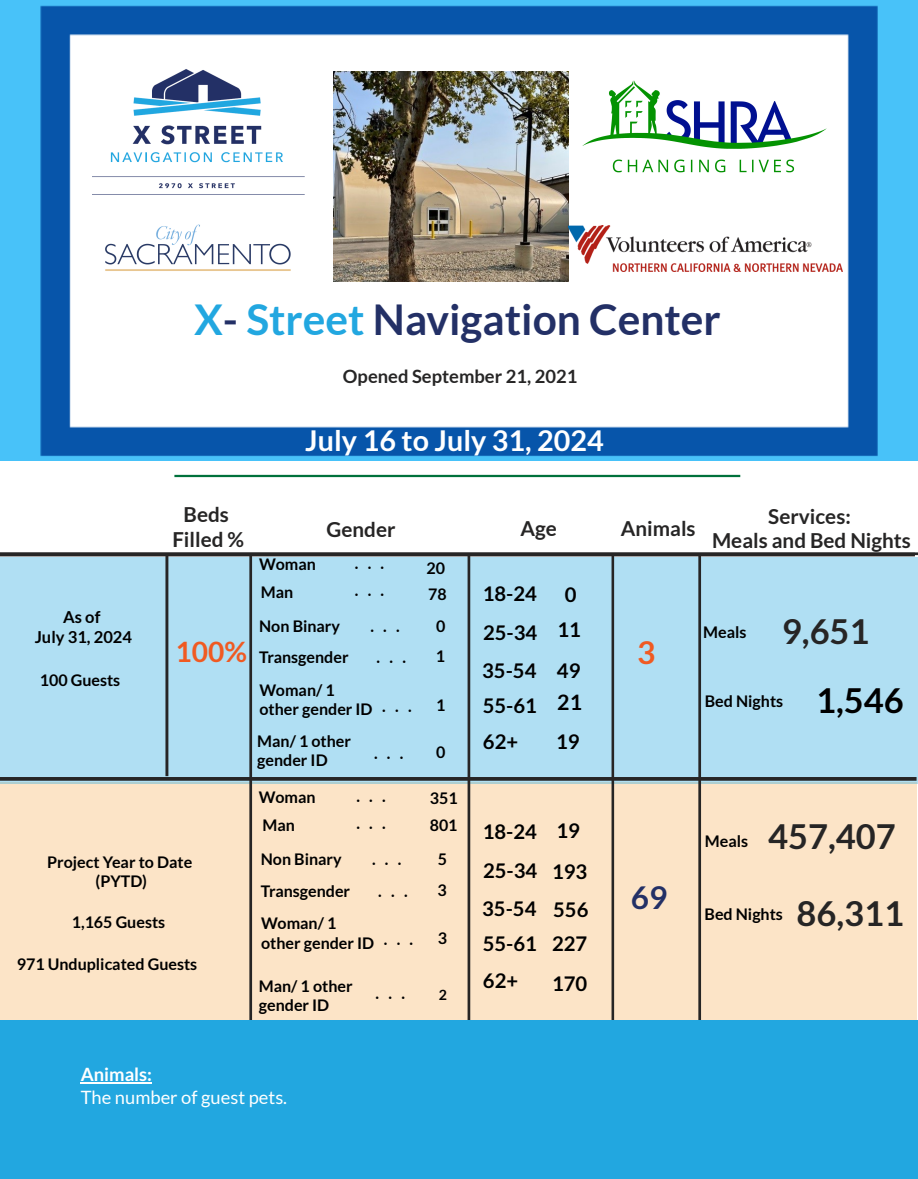
<style>
.page{position:relative;width:918px;height:1179px;background:#fff}
.page>*{position:absolute;margin:0;border:0;box-sizing:border-box;transform-origin:0 0}
.t1{font:700 42.45px "Lato";color:#233066}
.t2{font:700 34.5px "Lato";color:#262525}
.t3{font:700 34.5px "Lato";color:#000}
.t4{font:700 31.5px "Lato";color:#233066}
.t5{font:700 31.5px "Lato";color:#f05a22}
.t6{font:700 28.65px "Lato";color:#fff}
.t7{font:700 28.2px "Lato";color:#f05a22}
.t8{font:700 21.3px "Lato";color:#000}
.t9{font:700 20.7px "Lato";color:#262525}
.t10{font:700 20.25px/38.4px "Lato";color:#000}
.t11{font:18.3px/22.5px "Lato";color:#fff}
.t12{font:700 18.3px "Lato";color:#262525}
.t13{font:700 16.5px "Lato";color:#000}
.t14{font:700 16.05px/32.7px "Lato";color:#000}
.t15{font:700 15.9px "Lato";color:#000}
.t16{font:700 14.1px "Lato";color:#000}
.s1{color:#22a7e0}
.s2{font-weight:700}
</style>
<div class="page">
<img style="left:0;top:0;width:918px;height:460px">
<div style="left:0;top:782px;width:917px;height:241px;background:#fce4c7"></div>
<div style="left:0;top:557px;width:918px;height:226px;background:#b0dff3"></div>
<hr style="left:0;top:552px;width:918px;height:3px;background:#262525">
<hr style="left:165px;top:553px;width:3px;height:223px;background:#262525">
<hr style="left:468px;top:556px;width:2px;height:482px;background:#262525">
<hr style="left:698px;top:554px;width:3px;height:485px;background:#262525">
<hr style="left:249px;top:553px;width:3px;height:481px;background:#262525">
<hr style="left:612px;top:553px;width:2px;height:551px;background:#262525">
<hr style="left:174px;top:475px;width:566px;height:2px;background:#00713c">
<svg style="left:0;top:777px;width:917px;height:4px;background:#2f3133"></svg>
<div style="left:0;top:1021px;width:918px;height:158px;background:#22a7e0"></div>
<hr style="left:81px;top:1082px;width:71px;height:1px;background:#fff">
<img style="left:92px;top:60px;width:213px;height:139px">
<img style="left:333px;top:72px;width:236px;height:209px">
<img style="left:569px;top:225px;width:273px;height:46px">
<img style="left:86px;top:205px;width:225px;height:87px">
<img style="left:578px;top:77px;width:254px;height:100px">
<hr style="left:0;top:553px;width:915px;height:3px;background:#262525">
<p class="t1" style="left:194px;top:293px;width:528px"><span class="s1">X</span>- <span class="s1">Street</span> Navigation Center</p>
<p class="t12" style="left:343px;top:365px;width:236px">Opened September 21, 2021</p>
<p class="t6" style="left:305px;top:423px;width:300px">July 16 to July 31, 2024</p>
<p class="t13" style="left:63px;top:606px;width:39px">As of</p>
<p class="t13" style="left:35px;top:627px;width:99px">July 31, 2024</p>
<p class="t14" style="left:40px;top:663px;width:82px">100 Guests</p>
<p class="t9" style="left:184px;top:502px;width:47px">Beds</p>
<p class="t9" style="left:172px;top:527px;width:73px">Filled %</p>
<p class="t7" style="left:175px;top:634px;width:73px">100%</p>
<p class="t14" style="left:47px;top:845px;width:147px">Project Year to Date</p>
<p class="t14" style="left:96px;top:864px;width:53px">(PYTD)</p>
<p class="t14" style="left:72px;top:905px;width:95px">1,165 Guests</p>
<p class="t14" style="left:17px;top:947px;width:182px">971 Unduplicated Guests</p>
<p class="t14" style="left:259px;top:548px;width:58px">Woman</p>
<p class="t14" style="left:261px;top:575px;width:34px">Man</p>
<p class="t9" style="left:327px;top:516px;width:70px">Gender</p>
<p class="t14" style="left:355px;top:546px;width:31px">...</p>
<p class="t14" style="left:426px;top:551px;width:20px">20</p>
<p class="t14" style="left:355px;top:573px;width:31px">...</p>
<p class="t15" style="left:428px;top:584px;width:20px">78</p>
<p class="t14" style="left:259px;top:609px;width:82px">Non Binary</p>
<p class="t14" style="left:370px;top:609px;width:31px">...</p>
<p class="t14" style="left:259px;top:641px;width:91px">Transgender<br>Woman/ 1</p>
<p class="t14" style="left:260px;top:693px;width:115px">other gender ID</p>
<p class="t14" style="left:377px;top:641px;width:31px">...</p>
<p class="t14" style="left:382px;top:689px;width:31px">...</p>
<p class="t14" style="left:257px;top:731px;width:95px;line-height:19.2px">Man/ 1 other gender ID</p>
<p class="t14" style="left:374px;top:737px;width:31px">...</p>
<p class="t14" style="left:436px;top:611px;width:11px;line-height:30.3px">0<br>1</p>
<p class="t14" style="left:436px;top:689px;width:11px">1</p>
<p class="t14" style="left:436px;top:736px;width:11px">0</p>
<p class="t14" style="left:259px;top:780px;width:58px">Woman</p>
<p class="t14" style="left:262px;top:809px;width:34px">Man</p>
<p class="t14" style="left:356px;top:780px;width:31px">...</p>
<p class="t14" style="left:430px;top:781px;width:29px">351</p>
<p class="t14" style="left:356px;top:807px;width:31px">...</p>
<p class="t15" style="left:430px;top:815px;width:29px">801</p>
<p class="t14" style="left:261px;top:843px;width:82px">Non Binary</p>
<p class="t14" style="left:372px;top:843px;width:31px">...</p>
<p class="t14" style="left:261px;top:874px;width:91px">Transgender<br>Woman/ 1</p>
<p class="t14" style="left:261px;top:926px;width:115px">other gender ID</p>
<p class="t14" style="left:378px;top:874px;width:31px">...</p>
<p class="t14" style="left:384px;top:923px;width:31px">...</p>
<p class="t14" style="left:259px;top:976px;width:95px;line-height:19.2px">Man/ 1 other gender ID</p>
<p class="t14" style="left:376px;top:977px;width:31px">...</p>
<p class="t14" style="left:437px;top:844px;width:11px;line-height:30.3px">5<br>3</p>
<p class="t14" style="left:438px;top:922px;width:11px">3</p>
<p class="t16" style="left:439px;top:986px;width:10px">2</p>
<p class="t9" style="left:520px;top:515px;width:38px">Age</p>
<p class="t10" style="left:482px;top:574px;width:57px;text-align:justify">18-24<br>25-34<br>35-54</p>
<p class="t10" style="left:483px;top:687px;width:56px;line-height:36.6px">55-61<br>62+</p>
<p class="t10" style="left:565px;top:575px;width:13px">0</p>
<p class="t10" style="left:557px;top:609px;width:25px;line-height:40.7px">11<br>49</p>
<h3 class="t8" style="left:557px;top:689px;width:26px">21</h3>
<p class="t10" style="left:556px;top:722px;width:25px">19</p>
<p class="t10" style="left:482px;top:812px;width:57px;text-align:justify">18-24<br>25-34<br>35-54</p>
<p class="t10" style="left:483px;top:925px;width:56px;line-height:36.6px">55-61<br>62+</p>
<p class="t10" style="left:552px;top:810px;width:38px;line-height:39.8px">19<br>193<br>556</p>
<p class="t10" style="left:552px;top:924px;width:37px">227</p>
<p class="t10" style="left:552px;top:964px;width:37px">170</p>
<p class="t9" style="left:621px;top:515px;width:76px">Animals</p>
<p class="t9" style="left:768px;top:503px;width:84px">Services:</p>
<p class="t9" style="left:712px;top:528px;width:200px">Meals and Bed Nights</p>
<h3 class="t5" style="left:637px;top:633px;width:20px">3</h3>
<p class="t14" style="left:703px;top:615px;width:45px">Meals</p>
<p class="t2" style="left:782px;top:610px;width:89px">9,651</p>
<p class="t14" style="left:705px;top:684px;width:80px">Bed Nights</p>
<p class="t3" style="left:816px;top:679px;width:89px">1,546</p>
<h3 class="t4" style="left:631px;top:878px;width:38px">69</h3>
<p class="t14" style="left:705px;top:825px;width:45px">Meals</p>
<p class="t2" style="left:768px;top:815px;width:129px">457,407</p>
<p class="t14" style="left:705px;top:897px;width:80px">Bed Nights</p>
<p class="t2" style="left:797px;top:892px;width:109px">86,311</p>
<p class="t11" style="left:81px;top:1063px;width:208px"><span class="s2">Animals:<br></span>The number of guest pets.</p>
</div>
